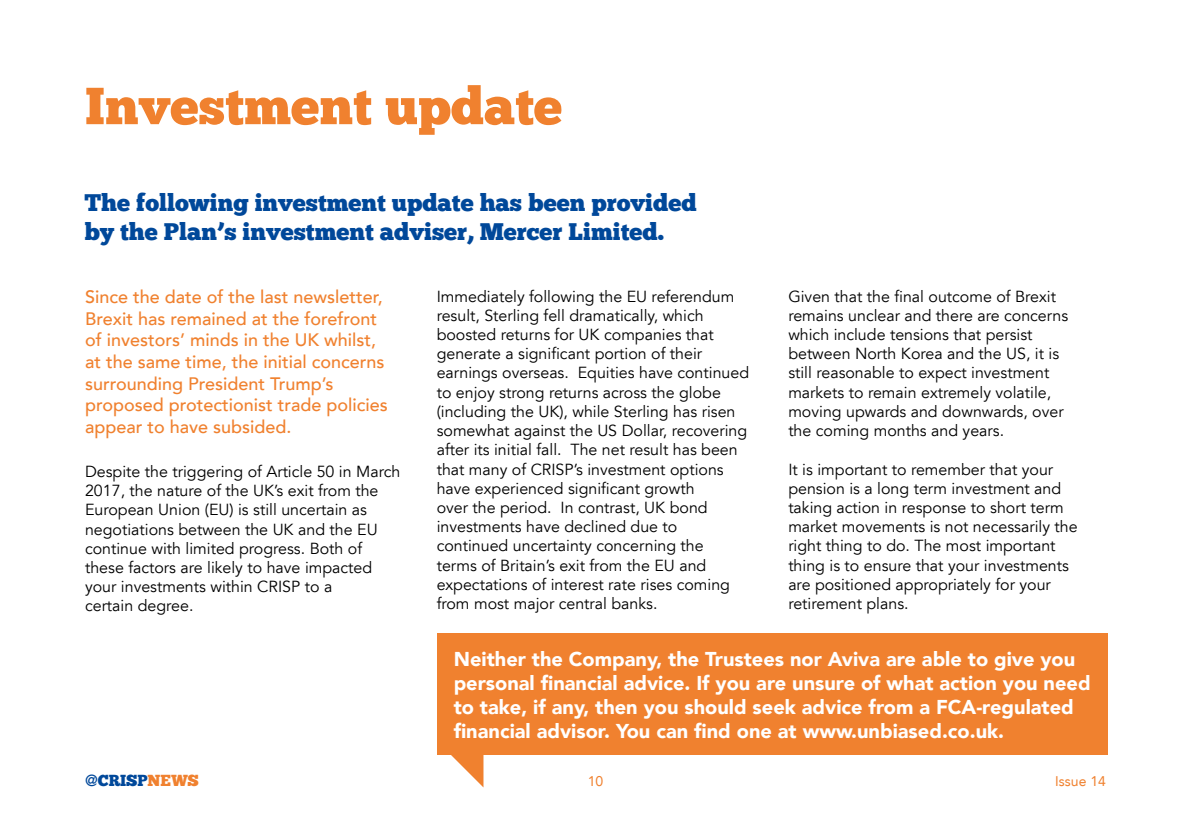
<style>
.page{position:relative;width:1191px;height:840px;background:#fff}
.page>*{position:absolute;margin:0;border:0;box-sizing:border-box;transform-origin:0 0}
.t1{font:52px "Chunk Five";color:#f0812f}
.t2{font:24px/28.8px "Chunk Five";color:#00489a}
.t3{font:900 20px/24px "Avenir LT";color:#fff}
.t4{font:500 18px/21.6px "Avenir LT";color:#f0812f}
.t5{font:16px/19.2px "Avenir LT";color:#000}
.t6{font:16px "Chunk Five";letter-spacing:-.01em;color:#00489a}
.t7{font:14px "Avenir LT";color:#f0812f}
.s1{font-family:"Avenir LT";font-weight:500}
.s2{color:#f0812f}
</style>
<div class="page">
<div style="left:437px;top:633px;width:670px;height:121px;background:#f0812f"></div>
<svg style="left:449px;top:754px;width:34px;height:33px"></svg>
<h1 class="t1" style="left:85px;top:75px;width:478px">Investment update</h1>
<h2 class="t2" style="left:84px;top:188px;width:613px">The following investment update has been provided by the Plan’s investment adviser, Mercer Limited.</h2>
<p class="t4" style="left:85px;top:286px;width:304px">Since the date of the last newsletter, Brexit has remained at the forefront of investors’ minds in the UK whilst, at the same time, the initial concerns surrounding President Trump’s proposed protectionist trade policies appear to have subsided.</p>
<p class="t5" style="left:85px;top:462px;width:317px">Despite the triggering of Article 50 in March 2017, the nature of the UK’s exit from the European Union (EU) is still uncertain as negotiations between the UK and the EU continue with limited progress. Both of these factors are likely to have impacted your investments within CRISP to a<br>certain degree.</p>
<p class="t5" style="left:437px;top:287px;width:314px">Immediately following the EU referendum result, Sterling fell dramatically, which boosted returns for UK companies that generate a significant portion of their earnings overseas. Equities have continued to enjoy strong returns across the globe (including the UK), while Sterling has risen somewhat against the US Dollar, recovering after its initial fall. The net result has been that many of CRISP’s investment options have experienced significant growth<br>over the period. In contrast, UK bond investments have declined due to continued uncertainty concerning the<br>terms of Britain’s exit from the EU and expectations of interest rate rises coming from most major central banks.</p>
<p class="t5" style="left:788px;top:287px;width:281px">Given that the final outcome of Brexit remains unclear and there are concerns which include tensions that persist between North Korea and the US, it is still reasonable to expect investment markets to remain extremely volatile, moving upwards and downwards, over the coming months and years.</p>
<p class="t5" style="left:788px;top:459px;width:291px">It is important to remember that your pension is a long term investment and taking action in response to short term market movements is not necessarily the right thing to do. The most important thing is to ensure that your investments are positioned appropriately for your retirement plans.</p>
<p class="t3" style="left:454px;top:646px;width:638px">Neither the Company, the Trustees nor Aviva are able to give you personal financial advice. If you are unsure of what action you need to take, if any, then you should seek advice from a FCA-regulated financial advisor. You can find one at www.unbiased.co.uk.</p>
<p class="t6" style="left:85px;top:770px;width:115px"><span class="s1">@</span>CRISP<span class="s2">NEWS</span></p>
<p class="t7" style="left:587px;top:772px;width:17px">10</p>
<p class="t7" style="left:1055px;top:772px;width:52px">Issue 14</p>
</div>
